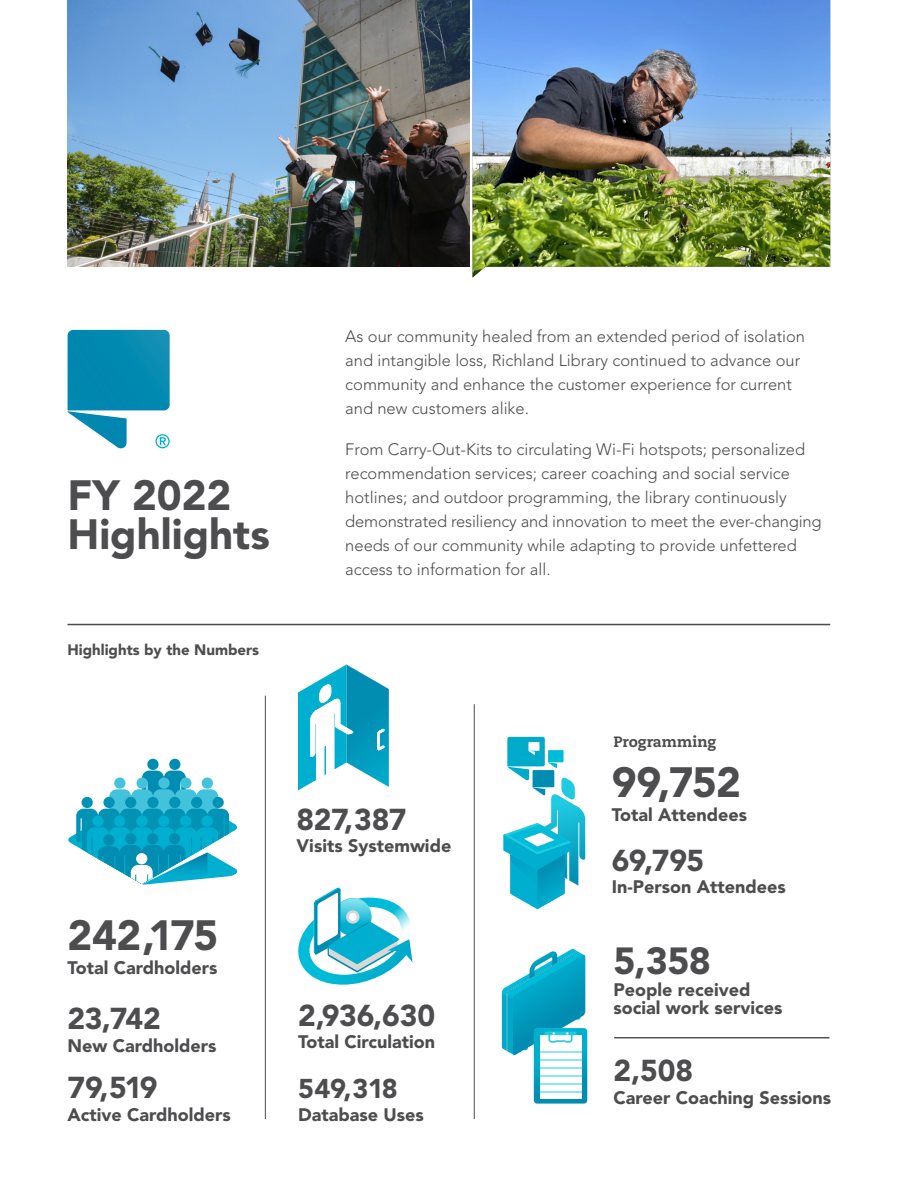
<style>
.page{position:relative;width:918px;height:1188px;background:#fff}
.page>*{position:absolute;margin:0;border:0;box-sizing:border-box;transform-origin:0 0}
.t1{font:900 42px/39px "Avenir LT Std";color:#4d4d4f}
.t2{font:900 37.5px "Avenir LT Std";color:#4d4d4f}
.t3{font:900 30px "Avenir LT Std";letter-spacing:-.01em;color:#4d4d4f}
.t4{font:900 27px "Avenir LT Std";letter-spacing:-.02em;color:#4d4d4f}
.t5{font:900 18px/18px "Avenir LT Std";color:#4d4d4f}
.t6{font:300 16.5px/24px "Avenir LT Std";color:#4d4d4f}
.t7{font:900 15px "Avenir LT Std";color:#4d4d4f}
.t8{font:800 15px "Caecilia LT Std";color:#4d4d4f}
</style>
<div class="page">
<hr style="left:68px;top:624px;width:762px;height:1px;background:#4d4d4f">
<div style="left:169px;top:759px;width:11px;height:11px;background:#008db1;border-radius:50%"></div>
<div style="left:147px;top:759px;width:12px;height:11px;background:#008db1;border-radius:50%"></div>
<svg style="left:68px;top:771px;width:170px;height:114px"></svg>
<div style="left:136px;top:853px;width:11px;height:11px;background:#fff;border-radius:50%"></div>
<svg style="left:298px;top:665px;width:91px;height:125px"></svg>
<svg style="left:298px;top:888px;width:115px;height:97px"></svg>
<svg style="left:503px;top:737px;width:82px;height:172px"></svg>
<svg style="left:68px;top:330px;width:102px;height:119px"></svg>
<hr style="left:474px;top:704px;width:1px;height:415px;background:#4d4d4f">
<hr style="left:265px;top:696px;width:1px;height:423px;background:#4d4d4f">
<svg style="left:502px;top:949px;width:85px;height:155px"></svg>
<img style="left:68px;top:0;width:402px;height:267px">
<img style="left:472px;top:0;width:358px;height:278px">
<hr style="left:614px;top:1037px;width:216px;height:1px;background:#000">
<h1 class="t1" style="left:68px;top:476px;width:204px">FY 2022<br>Highlights</h1>
<p class="t7" style="left:68px;top:641px;width:193px">Highlights by the Numbers</p>
<p class="t6" style="left:345px;top:325px;width:461px">As our community healed from an extended period of isolation and intangible loss, Richland Library continued to advance our community and enhance the customer experience for current and new customers alike.</p>
<p class="t6" style="left:345px;top:437px;width:478px">From Carry-Out-Kits to circulating Wi-Fi hotspots; personalized recommendation services; career coaching and social service hotlines; and outdoor programming, the library continuously demonstrated resiliency and innovation to meet the ever-changing needs of our community while adapting to provide unfettered access to information for all.</p>
<h1 class="t1" style="left:68px;top:915px;width:152px">242,175</h1>
<p class="t5" style="left:68px;top:958px;width:151px">Total Cardholders</p>
<h3 class="t3" style="left:68px;top:1001px;width:95px">23,742</h3>
<p class="t5" style="left:68px;top:1037px;width:150px">New Cardholders</p>
<h3 class="t3" style="left:68px;top:1069px;width:92px">79,519</h3>
<p class="t5" style="left:68px;top:1105px;width:165px">Active Cardholders</p>
<h3 class="t3" style="left:296px;top:801px;width:112px">827,387</h3>
<p class="t5" style="left:296px;top:837px;width:156px">Visits Systemwide</p>
<h3 class="t3" style="left:298px;top:997px;width:139px">2,936,630</h3>
<p class="t5" style="left:298px;top:1033px;width:138px">Total Circulation</p>
<h3 class="t4" style="left:298px;top:1072px;width:101px">549,318</h3>
<p class="t5" style="left:298px;top:1105px;width:127px">Database Uses</p>
<p class="t8" style="left:613px;top:733px;width:105px">Programming</p>
<h1 class="t1" style="left:612px;top:763px;width:130px">99,752</h1>
<p class="t5" style="left:612px;top:806px;width:137px">Total Attendees</p>
<h3 class="t3" style="left:612px;top:842px;width:94px">69,795</h3>
<p class="t5" style="left:612px;top:878px;width:175px">In-Person Attendees</p>
<h2 class="t2" style="left:613px;top:938px;width:99px">5,358</h2>
<p class="t5" style="left:613px;top:981px;width:171px">People received social work services</p>
<h3 class="t3" style="left:613px;top:1052px;width:81px">2,508</h3>
<p class="t5" style="left:613px;top:1088px;width:219px">Career Coaching Sessions</p>
</div>
